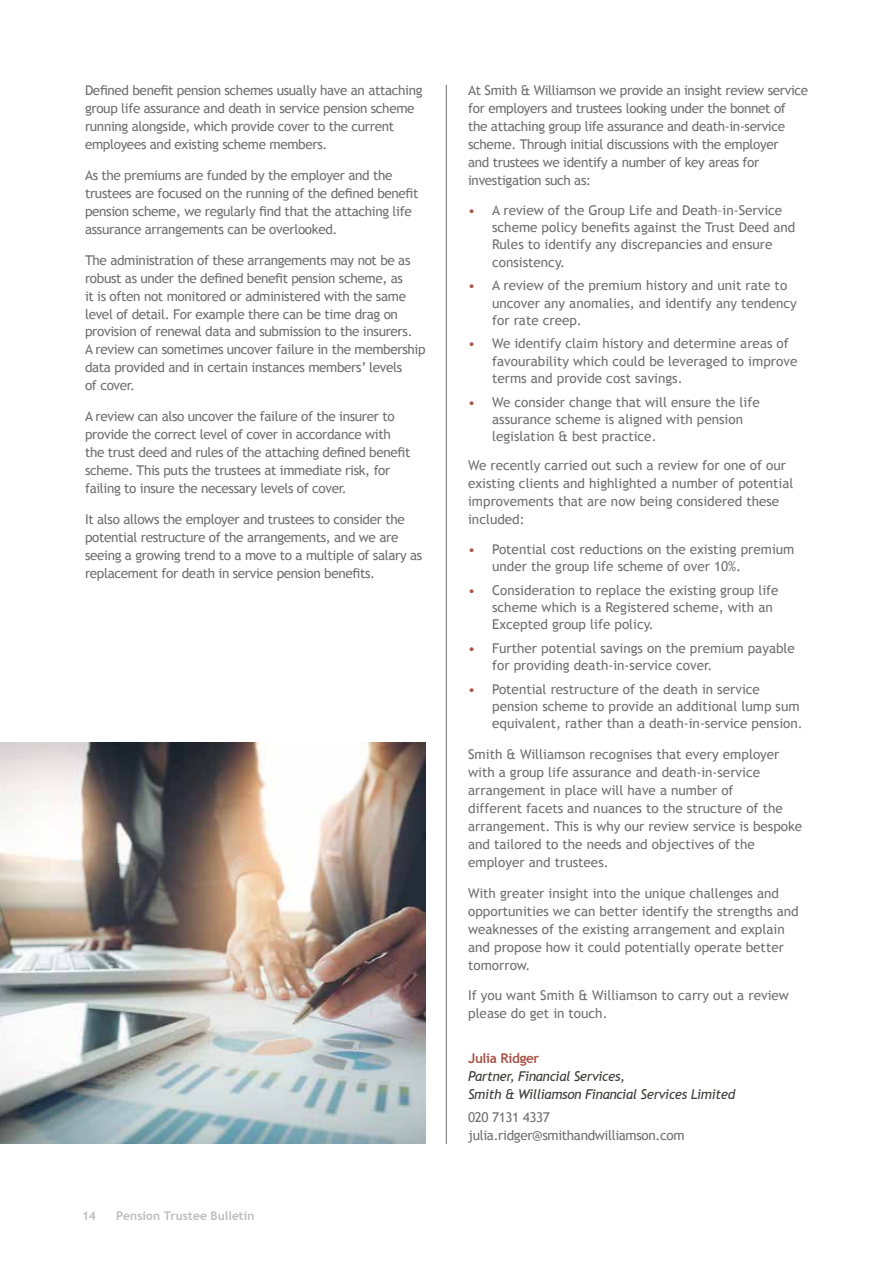
<style>
.page{position:relative;width:893px;height:1263px;background:#fff}
.page>*{position:absolute;margin:0;border:0;box-sizing:border-box;transform-origin:0 0}
.t1{font:13.5px/17.2px "Trebuchet MS";color:#706f6f}
.t2{font:13.5px/18px "Trebuchet MS";letter-spacing:-.025em;color:#706f6f}
.t3{font:italic 13.5px/18px "Trebuchet MS";letter-spacing:-.025em;color:#3c3c3b}
.t4{font:700 13.5px "Trebuchet MS";letter-spacing:-.025em;color:#a85449}
.t5{font:700 12px "Trebuchet MS";letter-spacing:.005em;color:#bcbcbc}
.s1{color:#a85449}
</style>
<div class="page">
<img style="left:0;top:742px;width:425px;height:402px">
<hr style="left:446px;top:85px;width:1px;height:1059px;background:#706f6f">
<p class="t2" style="left:85px;top:81px;width:339px">Defined benefit pension schemes usually have an attaching group life assurance and death in service pension scheme running alongside, which provide cover to the current employees and existing scheme members.</p>
<p class="t2" style="left:85px;top:166px;width:335px">As the premiums are funded by the employer and the trustees are focused on the running of the defined benefit pension scheme, we regularly find that the attaching life assurance arrangements can be overlooked.</p>
<p class="t2" style="left:85px;top:251px;width:342px">The administration of these arrangements may not be as robust as under the defined benefit pension scheme, as<br>it is often not monitored or administered with the same level of detail. For example there can be time drag on provision of renewal data and submission to the insurers.<br>A review can sometimes uncover failure in the membership data provided and in certain instances members’ levels<br>of cover.</p>
<p class="t2" style="left:85px;top:408px;width:327px">A review can also uncover the failure of the insurer to provide the correct level of cover in accordance with the trust deed and rules of the attaching defined benefit scheme. This puts the trustees at immediate risk, for failing to insure the necessary levels of cover.</p>
<p class="t2" style="left:85px;top:510px;width:339px">It also allows the employer and trustees to consider the potential restructure of the arrangements, and we are seeing a growing trend to a move to a multiple of salary as replacement for death in service pension benefits.</p>
<p class="t5" style="left:82px;top:1209px;width:15px">14</p>
<p class="t5" style="left:116px;top:1209px;width:140px">Pension Trustee Bulletin</p>
<p class="t2" style="left:468px;top:81px;width:342px">At Smith &amp; Williamson we provide an insight review service for employers and trustees looking under the bonnet of the attaching group life assurance and death-in-service scheme. Through initial discussions with the employer<br>and trustees we identify a number of key areas for investigation such as:</p>
<p class="t1" style="left:492px;top:202px;width:305px;text-indent:-24px"><span class="s1">•</span> A review of the Group Life and Death–in-Service scheme policy benefits against the Trust Deed and Rules to identify any discrepancies and ensure consistency.</p>
<p class="t1" style="left:492px;top:277px;width:306px;text-indent:-24px"><span class="s1">•</span> A review of the premium history and unit rate to uncover any anomalies, and identify any tendency for rate creep.</p>
<p class="t1" style="left:492px;top:335px;width:307px;text-indent:-24px"><span class="s1">•</span> We identify claim history and determine areas of favourability which could be leveraged to improve terms and provide cost savings.</p>
<p class="t1" style="left:492px;top:393px;width:269px;text-indent:-24px"><span class="s1">•</span> We consider change that will ensure the life assurance scheme is aligned with pension legislation &amp; best practice.</p>
<p class="t1" style="left:468px;top:456px;width:327px;line-height:18px">We recently carried out such a review for one of our existing clients and highlighted a number of potential improvements that are now being considered these included:</p>
<p class="t1" style="left:492px;top:540px;width:304px;text-indent:-24px"><span class="s1">•</span> Potential cost reductions on the existing premium under the group life scheme of over 10%.</p>
<p class="t1" style="left:492px;top:581px;width:288px;text-indent:-24px"><span class="s1">•</span> Consideration to replace the existing group life scheme which is a Registered scheme, with an<br>Excepted group life policy.</p>
<p class="t1" style="left:492px;top:639px;width:304px;text-indent:-24px"><span class="s1">•</span> Further potential savings on the premium payable for providing death-in-service cover.</p>
<p class="t1" style="left:492px;top:680px;width:312px;text-indent:-24px"><span class="s1">•</span> Potential restructure of the death in service pension scheme to provide an additional lump sum equivalent, rather than a death-in-service pension.</p>
<p class="t1" style="left:468px;top:745px;width:336px;line-height:18px">Smith &amp; Williamson recognises that every employer with a group life assurance and death-in-service arrangement in place will have a number of<br>different facets and nuances to the structure of the arrangement. This is why our review service is bespoke and tailored to the needs and objectives of the employer and trustees.</p>
<p class="t1" style="left:468px;top:884px;width:332px;line-height:18px">With greater insight into the unique challenges and opportunities we can better identify the strengths and weaknesses of the existing arrangement and explain and propose how it could potentially operate better tomorrow.</p>
<p class="t1" style="left:468px;top:987px;width:322px;line-height:18px">If you want Smith &amp; Williamson to carry out a review please do get in touch.</p>
<p class="t4" style="left:468px;top:1050px;width:73px">Julia Ridger</p>
<p class="t3" style="left:468px;top:1067px;width:269px">Partner, Financial Services,<br>Smith &amp; Williamson Financial Services Limited</p>
<p class="t2" style="left:468px;top:1108px;width:218px">020 7131 4337 julia.ridger@smithandwilliamson.com</p>
</div>
